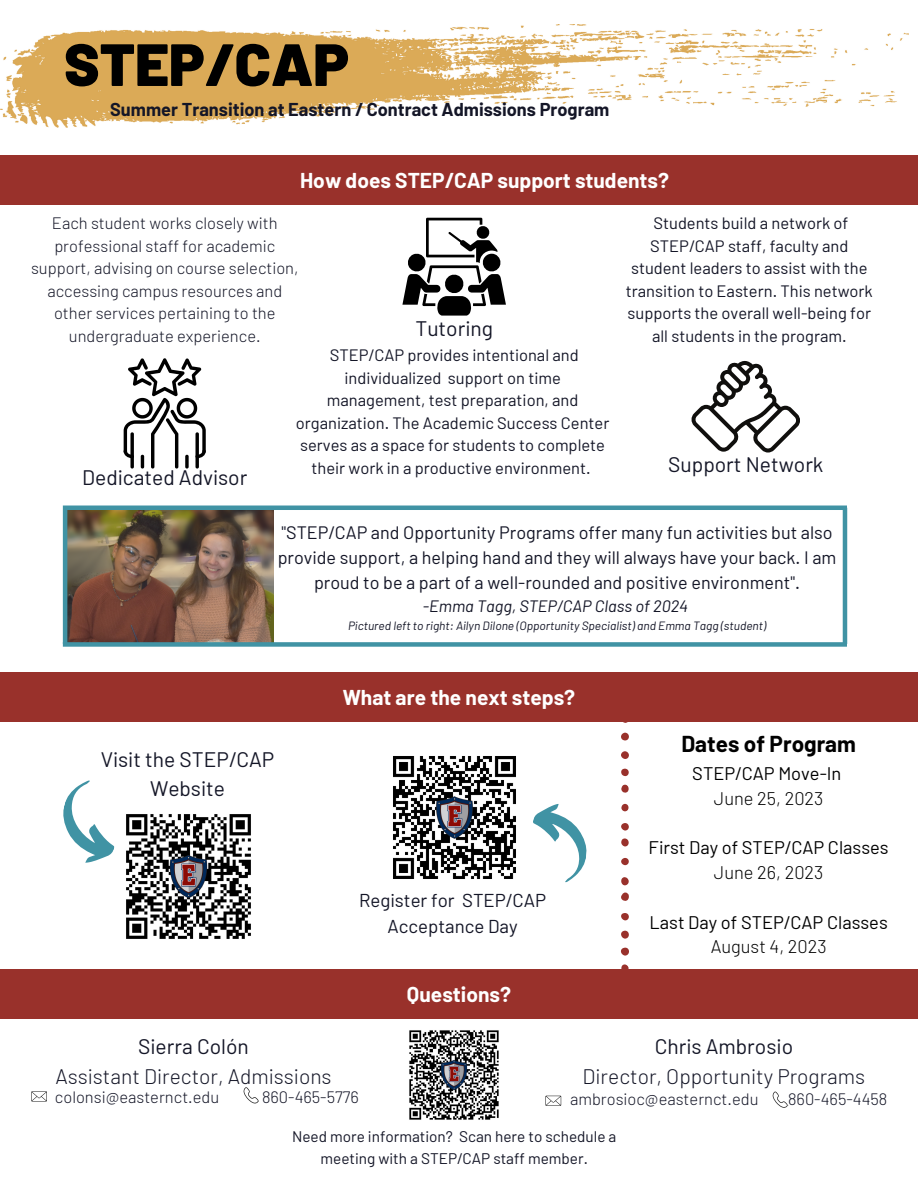
<style>
.page{position:relative;width:918px;height:1188px;background:#fff}
.page>*{position:absolute;margin:0;border:0;box-sizing:border-box;transform-origin:0 0}
.t1{font:900 59.55px "Barlow";color:#000}
.t2{font:700 22.5px "Barlow";color:#000}
.t3{font:21px/29.2px "Barlow";color:#141627;text-align:center}
.t4{font:700 21px "Barlow";color:#fff}
.t5{font:300 21px "Barlow";color:#141627}
.t6{font:18.6px/25.8px "Barlow";color:#141627;text-align:center}
.t7{font:18.3px "Barlow";color:#000}
.t8{font:300 18.3px "Barlow";color:#000}
.t9{font:700 18.15px "Barlow";color:#141627}
.t10{font:18px/25px "Barlow";color:#141627;text-align:center}
.t11{font:16.5px/22.5px "Barlow";color:#141627;text-align:center}
.t12{font:300 16.5px/22.5px "Barlow";color:#141627;text-align:center}
.t13{font:italic 16.5px "Barlow";color:#141627}
.t14{font:15.3px/21.3px "Barlow";color:#141627;text-align:center}
.t15{font:italic 12px "Barlow";color:#141627}
</style>
<div class="page">
<div style="left:0;top:672px;width:918px;height:49px;background:#99312b"></div>
<div style="left:0;top:969px;width:918px;height:49px;background:#99312b"></div>
<svg style="left:63px;top:780px;width:52px;height:83px"></svg>
<svg style="left:533px;top:804px;width:54px;height:79px"></svg>
<img style="left:0;top:24px;width:908px;height:104px">
<svg style="left:31px;top:1091px;width:16px;height:10px"></svg>
<svg style="left:243px;top:1087px;width:16px;height:16px"></svg>
<svg style="left:545px;top:1096px;width:16px;height:10px"></svg>
<svg style="left:773px;top:1091px;width:15px;height:17px"></svg>
<div style="left:0;top:156px;width:918px;height:49px;background:#99312b"></div>
<svg style="left:124px;top:358px;width:82px;height:111px"></svg>
<svg style="left:402px;top:218px;width:104px;height:98px"></svg>
<svg style="left:691px;top:361px;width:109px;height:92px"></svg>
<svg style="left:621px;top:721px;width:8px;height:2px"></svg>
<svg style="left:621px;top:892px;width:8px;height:9px"></svg>
<div style="left:621px;top:948px;width:8px;height:8px;background:#99312b;border-radius:50%"></div>
<div style="left:621px;top:931px;width:8px;height:8px;background:#99312b;border-radius:50%"></div>
<div style="left:621px;top:733px;width:8px;height:7px;background:#99312b;border-radius:50%"></div>
<svg style="left:621px;top:877px;width:8px;height:9px"></svg>
<div style="left:621px;top:751px;width:8px;height:8px;background:#99312b;border-radius:50%"></div>
<div style="left:621px;top:838px;width:8px;height:9px;background:#99312b;border-radius:50%"></div>
<svg style="left:621px;top:784px;width:8px;height:9px"></svg>
<div style="left:621px;top:913px;width:8px;height:7px;background:#99312b;border-radius:50%"></div>
<svg style="left:621px;top:964px;width:8px;height:5px"></svg>
<div style="left:621px;top:823px;width:8px;height:8px;background:#99312b;border-radius:50%"></div>
<div style="left:621px;top:769px;width:8px;height:7px;background:#99312b;border-radius:50%"></div>
<svg style="left:621px;top:858px;width:8px;height:7px"></svg>
<div style="left:621px;top:804px;width:8px;height:7px;background:#99312b;border-radius:50%"></div>
<img style="left:126px;top:814px;width:125px;height:125px">
<img style="left:409px;top:1030px;width:90px;height:90px">
<img style="left:67px;top:510px;width:206px;height:132px">
<hr style="left:63px;top:506px;width:784px;height:4px;background:#4093a4">
<div style="left:63px;top:642px;width:784px;height:5px;background:#4093a4"></div>
<hr style="left:63px;top:510px;width:4px;height:134px;background:#4093a4">
<hr style="left:843px;top:508px;width:4px;height:136px;background:#4093a4">
<img style="left:393px;top:756px;width:123px;height:123px">
<h1 class="t1" style="left:64px;top:26px;width:286px">STEP/CAP</h1>
<p class="t9" style="left:110px;top:98px;width:501px">Summer Transition at Eastern / Contract Admissions Program</p>
<p class="t9" style="left:268px;top:97px;width:19px">to</p>
<p class="t4" style="left:300px;top:167px;width:370px">How does STEP/CAP support students?</p>
<p class="t12" style="left:31px;top:212px;width:269px">Each student works closely with professional staff for academic support, advising on course selection, accessing campus resources and other services pertaining to the undergraduate experience.</p>
<p class="t11" style="left:296px;top:343px;width:315px">STEP/CAP provides intentional and individualized support on time management, test preparation, and organization. The Academic Success Center serves as a space for students to complete their work in a productive environment.</p>
<p class="t3" style="left:415px;top:313px;width:79px">Tutoring</p>
<p class="t3" style="left:82px;top:462px;width:167px">Dedicated Advisor</p>
<p class="t11" style="left:626px;top:212px;width:249px">Students build a network of<br>STEP/CAP staff, faculty and student leaders to assist with the transition to Eastern. This network supports the overall well-being for all students in the program.</p>
<p class="t3" style="left:668px;top:449px;width:157px">Support Network</p>
<p class="t10" style="left:278px;top:519px;width:560px">"STEP/CAP and Opportunity Programs offer many fun activities but also provide support, a helping hand and they will always have your back. I am proud to be a part of a well-rounded and positive environment".</p>
<p class="t13" style="left:423px;top:595px;width:267px">-Emma Tagg, STEP/CAP Class of 2024</p>
<p class="t15" style="left:348px;top:618px;width:420px">Pictured left to right: Ailyn Dilone (Opportunity Specialist) and Emma Tagg (student)</p>
<p class="t3" style="left:101px;top:744px;width:175px">Visit the STEP/CAP<br>Website</p>
<p class="t4" style="left:343px;top:684px;width:234px">What are the next steps?</p>
<p class="t6" style="left:359px;top:887px;width:189px">Register for STEP/CAP<br>Acceptance Day</p>
<p class="t4" style="left:407px;top:981px;width:106px">Questions?</p>
<h2 class="t2" style="left:681px;top:730px;width:176px">Dates of Program</h2>
<p class="t7" style="left:692px;top:762px;width:151px">STEP/CAP Move-In</p>
<p class="t8" style="left:714px;top:787px;width:111px">June 25, 2023</p>
<p class="t7" style="left:649px;top:836px;width:242px">First Day of STEP/CAP Classes</p>
<p class="t8" style="left:714px;top:861px;width:111px">June 26, 2023</p>
<p class="t7" style="left:650px;top:910px;width:240px">Last Day of STEP/CAP Classes</p>
<p class="t8" style="left:711px;top:935px;width:118px">August 4, 2023</p>
<p class="t3" style="left:138px;top:1031px;width:112px">Sierra Colón</p>
<p class="t5" style="left:55px;top:1063px;width:278px">Assistant Director, Admissions</p>
<p class="t3" style="left:655px;top:1031px;width:140px">Chris Ambrosio</p>
<p class="t5" style="left:583px;top:1063px;width:284px">Director, Opportunity Programs</p>
<p class="t12" style="left:55px;top:1085px;width:166px">colonsi@easternct.edu</p>
<p class="t12" style="left:262px;top:1085px;width:98px">860-465-5776</p>
<p class="t12" style="left:570px;top:1087px;width:190px">ambrosioc@easternct.edu</p>
<p class="t12" style="left:788px;top:1087px;width:101px">860-465-4458</p>
<p class="t14" style="left:292px;top:1126px;width:326px">Need more information? Scan here to schedule a meeting with a STEP/CAP staff member.</p>
</div>
